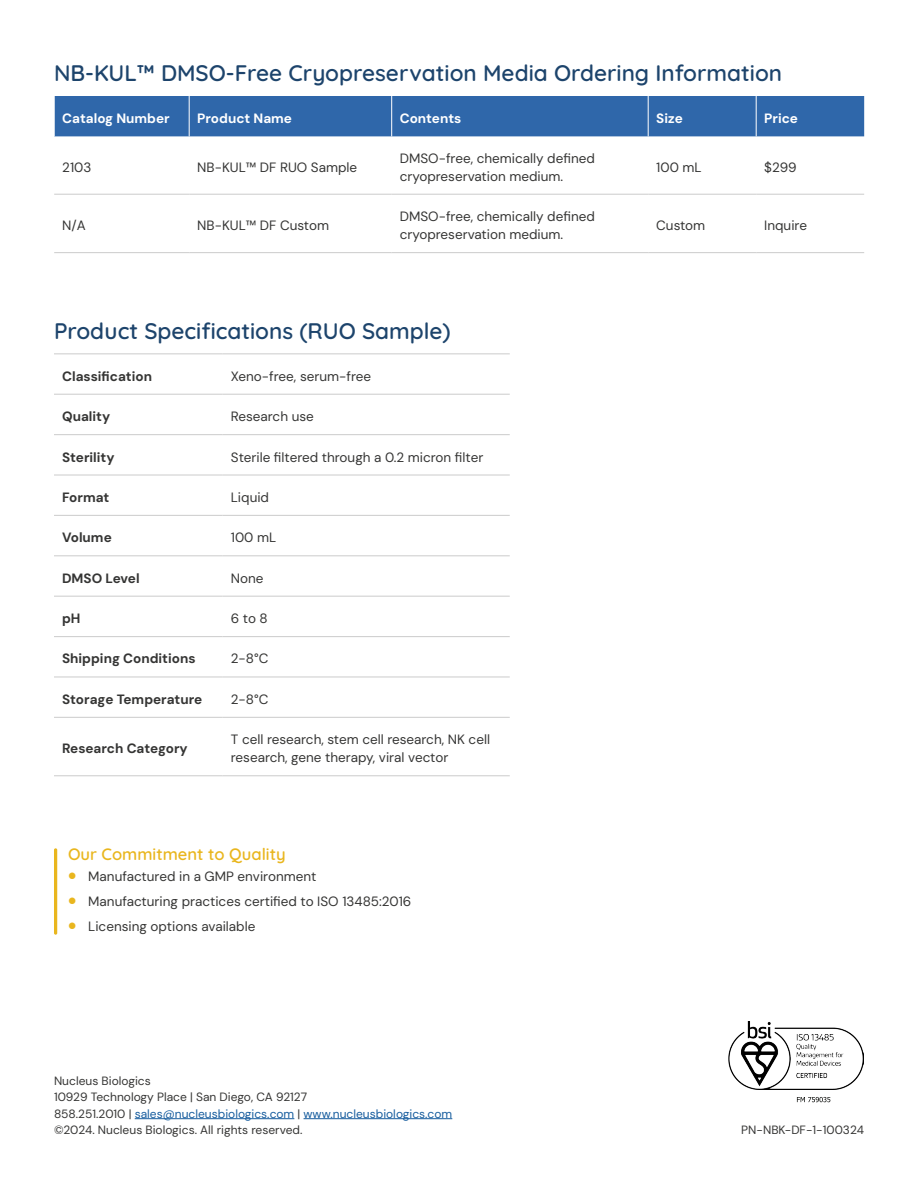
<style>
.page{position:relative;width:918px;height:1188px;background:#fff}
.page>*{position:absolute;margin:0;border:0;box-sizing:border-box;transform-origin:0 0}
.t1{font:600 22.5px "Quicksand";color:#1d446c}
.t2{font:600 16.5px "Quicksand";color:#e9b61e}
.t3{font:13.5px/18px "DM Sans 9 pt";color:#353534}
.t4{font:13.5px "DM Sans 9 pt";color:#fff}
.t5{font:12px "DM Sans 18 pt";color:#353534}
.t6{font:12px "DM Sans 18 pt";color:#175d9e}
.t7{font:12px "DM Sans 9 pt";color:#353534}
.s1{color:#e9b61e}
.s2{color:#353534}
</style>
<div class="page">
<hr style="left:54px;top:515px;width:169px;height:1px;background:#d1d1d1">
<hr style="left:223px;top:515px;width:287px;height:1px;background:#d1d1d1">
<hr style="left:54px;top:676px;width:169px;height:2px;background:#d1d1d1">
<hr style="left:223px;top:676px;width:287px;height:2px;background:#d1d1d1">
<hr style="left:54px;top:775px;width:169px;height:1px;background:#d1d1d1">
<hr style="left:223px;top:775px;width:287px;height:1px;background:#d1d1d1">
<hr style="left:54px;top:353px;width:169px;height:1px;background:#d1d1d1">
<hr style="left:223px;top:353px;width:287px;height:1px;background:#d1d1d1">
<hr style="left:54px;top:394px;width:169px;height:1px;background:#d1d1d1">
<hr style="left:223px;top:394px;width:287px;height:1px;background:#d1d1d1">
<hr style="left:54px;top:434px;width:169px;height:1px;background:#d1d1d1">
<hr style="left:223px;top:434px;width:287px;height:1px;background:#d1d1d1">
<hr style="left:54px;top:474px;width:169px;height:2px;background:#d1d1d1">
<hr style="left:223px;top:474px;width:287px;height:2px;background:#d1d1d1">
<hr style="left:54px;top:555px;width:169px;height:1px;background:#d1d1d1">
<hr style="left:223px;top:555px;width:287px;height:1px;background:#d1d1d1">
<hr style="left:54px;top:596px;width:169px;height:1px;background:#d1d1d1">
<hr style="left:223px;top:596px;width:287px;height:1px;background:#d1d1d1">
<hr style="left:54px;top:636px;width:169px;height:1px;background:#d1d1d1">
<hr style="left:223px;top:636px;width:287px;height:1px;background:#d1d1d1">
<hr style="left:54px;top:717px;width:169px;height:1px;background:#d1d1d1">
<hr style="left:223px;top:717px;width:287px;height:1px;background:#d1d1d1">
<hr style="left:135px;top:1118px;width:159px;height:1px;background:#175d9e">
<hr style="left:304px;top:1118px;width:148px;height:1px;background:#175d9e">
<svg style="left:797px;top:1097px;width:33px;height:5px"></svg>
<img style="left:729px;top:1021px;width:135px;height:69px">
<div style="left:55px;top:96px;width:809px;height:40px;background:#2f67aa"></div>
<hr style="left:189px;top:96px;width:1px;height:40px;background:#fff">
<hr style="left:391px;top:96px;width:1px;height:40px;background:#fff">
<hr style="left:648px;top:96px;width:1px;height:40px;background:#fff">
<hr style="left:756px;top:96px;width:1px;height:40px;background:#fff">
<hr style="left:54px;top:194px;width:135px;height:1px;background:#d1d1d1">
<hr style="left:189px;top:194px;width:203px;height:1px;background:#d1d1d1">
<hr style="left:392px;top:194px;width:256px;height:1px;background:#d1d1d1">
<hr style="left:648px;top:194px;width:108px;height:1px;background:#d1d1d1">
<hr style="left:756px;top:194px;width:108px;height:1px;background:#d1d1d1">
<hr style="left:54px;top:252px;width:135px;height:1px;background:#d1d1d1">
<hr style="left:189px;top:252px;width:203px;height:1px;background:#d1d1d1">
<hr style="left:392px;top:252px;width:256px;height:1px;background:#d1d1d1">
<hr style="left:648px;top:252px;width:108px;height:1px;background:#d1d1d1">
<hr style="left:756px;top:252px;width:108px;height:1px;background:#d1d1d1">
<hr style="left:54px;top:848px;width:3px;height:87px;background:#e9b61e;border-radius:2px">
<p class="t1" style="left:54px;top:55px;width:730px">NB-KUL™ DMSO-Free Cryopreservation Media Ordering Information</p>
<p class="t4" style="left:62px;top:110px;width:109px">Catalog Number</p>
<p class="t4" style="left:197px;top:110px;width:96px">Product Name</p>
<p class="t4" style="left:400px;top:110px;width:63px">Contents</p>
<p class="t4" style="left:656px;top:110px;width:28px">Size</p>
<p class="t4" style="left:764px;top:110px;width:35px">Price</p>
<p class="t3" style="left:62px;top:158px;width:31px">2103</p>
<p class="t3" style="left:197px;top:158px;width:161px">NB-KUL™ DF RUO Sample</p>
<p class="t3" style="left:400px;top:149px;width:197px">DMSO-free, chemically defined cryopreservation medium.</p>
<p class="t3" style="left:656px;top:158px;width:47px">100 mL</p>
<p class="t3" style="left:764px;top:158px;width:34px">$299</p>
<p class="t3" style="left:62px;top:216px;width:25px">N/A</p>
<p class="t3" style="left:197px;top:216px;width:133px">NB-KUL™ DF Custom</p>
<p class="t3" style="left:400px;top:207px;width:197px">DMSO-free, chemically defined cryopreservation medium.</p>
<p class="t3" style="left:656px;top:216px;width:51px">Custom</p>
<p class="t3" style="left:764px;top:216px;width:44px">Inquire</p>
<p class="t1" style="left:54px;top:312px;width:398px">Product Specifications (RUO Sample)</p>
<p class="t3" style="left:62px;top:367px;width:91px">Classification</p>
<p class="t3" style="left:231px;top:367px;width:142px">Xeno-free, serum-free</p>
<p class="t3" style="left:62px;top:407px;width:50px">Quality</p>
<p class="t3" style="left:231px;top:407px;width:85px">Research use</p>
<p class="t3" style="left:62px;top:448px;width:54px">Sterility</p>
<p class="t3" style="left:231px;top:448px;width:254px">Sterile filtered through a 0.2 micron filter</p>
<p class="t3" style="left:62px;top:488px;width:49px">Format</p>
<p class="t3" style="left:231px;top:488px;width:40px">Liquid</p>
<p class="t3" style="left:62px;top:529px;width:51px">Volume</p>
<p class="t3" style="left:231px;top:529px;width:47px">100 mL</p>
<p class="t3" style="left:62px;top:569px;width:79px">DMSO Level</p>
<p class="t3" style="left:231px;top:569px;width:34px">None</p>
<p class="t3" style="left:62px;top:609px;width:20px">pH</p>
<p class="t3" style="left:231px;top:609px;width:38px">6 to 8</p>
<p class="t3" style="left:62px;top:650px;width:135px">Shipping Conditions</p>
<p class="t3" style="left:231px;top:650px;width:39px">2-8°C</p>
<p class="t3" style="left:62px;top:690px;width:142px">Storage Temperature</p>
<p class="t3" style="left:231px;top:690px;width:39px">2-8°C</p>
<p class="t3" style="left:62px;top:739px;width:127px">Research Category</p>
<p class="t3" style="left:231px;top:730px;width:261px">T cell research, stem cell research, NK cell research, gene therapy, viral vector</p>
<p class="t2" style="left:68px;top:841px;width:219px">Our Commitment to Quality</p>
<p class="t3" style="left:68px;top:867px;width:250px"><span class="s1">•</span> Manufactured in a GMP environment</p>
<p class="t3" style="left:68px;top:892px;width:345px"><span class="s1">•</span> Manufacturing practices certified to ISO 13485:2016</p>
<p class="t3" style="left:68px;top:917px;width:189px"><span class="s1">•</span> Licensing options available</p>
<p class="t5" style="left:54px;top:1073px;width:98px">Nucleus Biologics</p>
<p class="t5" style="left:54px;top:1089px;width:255px">10929 Technology Place | San Diego, CA 92127</p>
<p class="t6" style="left:54px;top:1106px;width:400px"><span class="s2">858.251.2010 |</span> sales@nucleusbiologics.com <span class="s2">|</span> www.nucleusbiologics.com</p>
<p class="t5" style="left:54px;top:1122px;width:250px">©2024. Nucleus Biologics. All rights reserved.</p>
<p class="t7" style="left:741px;top:1122px;width:124px">PN-NBK-DF-1-100324</p>
</div>
